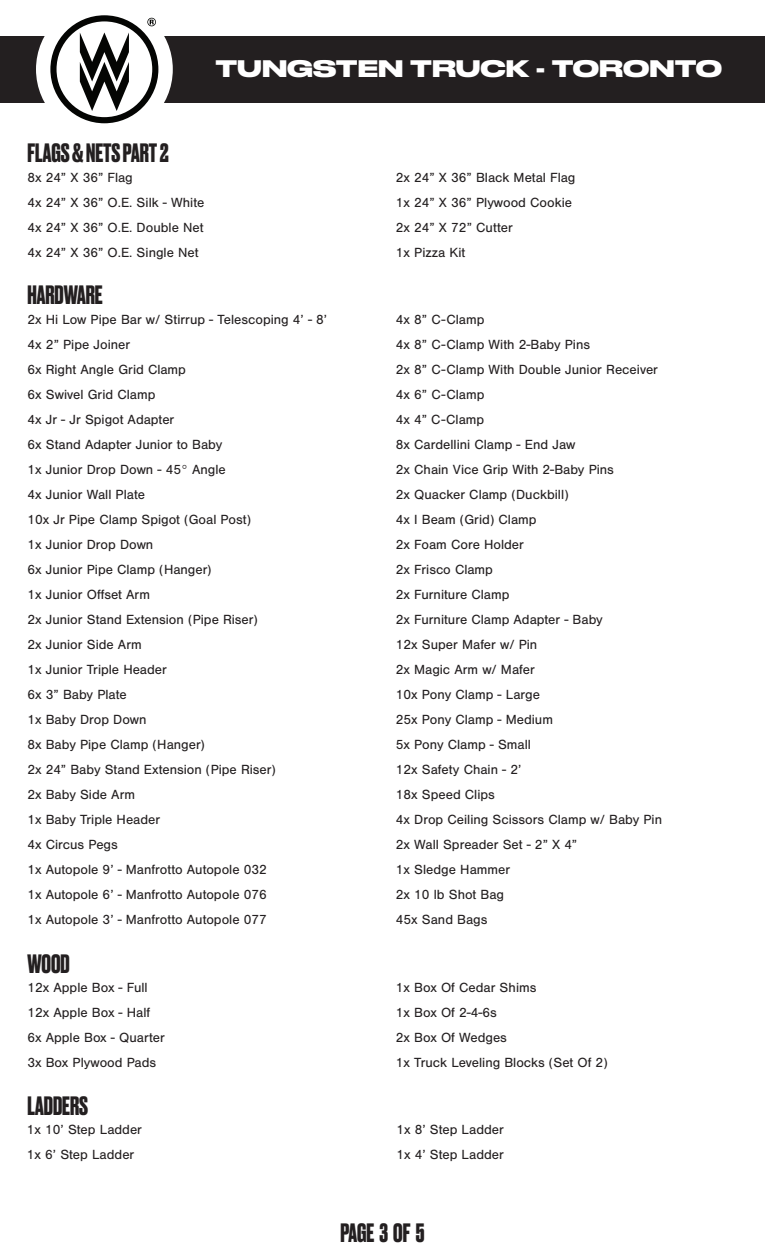
<style>
.page{position:relative;width:765px;height:1260px;background:#fff}
.page>*{position:absolute;margin:0;border:0;box-sizing:border-box;transform-origin:0 0}
.t1{font:700 25px "Druk";color:#231f20}
.t2{font:700 22.5px "Druk Wide";color:#fff}
.t3{font:13.75px "Nimbus San";color:#231f20}
</style>
<div class="page">
<div style="left:0;top:36px;width:765px;height:67px;background:#231f20"></div>
<div style="left:36px;top:1px;width:137px;height:137px;background:#fff;border-radius:50%"></div>
<svg style="left:50px;top:15px;width:108px;height:108px"></svg>
<p class="t2" style="left:215px;top:50px;width:508px">TUNGSTEN TRUCK - TORONTO</p>
<p class="t1" style="left:27px;top:136px;width:143px">FLAGS &amp; NETS PART 2</p>
<p class="t3" style="left:27px;top:170px;width:107px">8x 24” X 36” Flag</p>
<p class="t3" style="left:27px;top:195px;width:178px">4x 24” X 36” O.E. Silk - White</p>
<p class="t3" style="left:27px;top:220px;width:178px">4x 24” X 36” O.E. Double Net</p>
<p class="t3" style="left:27px;top:245px;width:173px">4x 24” X 36” O.E. Single Net</p>
<p class="t1" style="left:27px;top:278px;width:77px">HARDWARE</p>
<p class="t3" style="left:396px;top:170px;width:181px">2x 24” X 36” Black Metal Flag</p>
<p class="t3" style="left:396px;top:195px;width:178px">1x 24” X 36” Plywood Cookie</p>
<p class="t3" style="left:396px;top:220px;width:118px">2x 24” X 72” Cutter</p>
<p class="t3" style="left:396px;top:245px;width:71px">1x Pizza Kit</p>
<p class="t3" style="left:27px;top:312px;width:301px">2x Hi Low Pipe Bar w/ Stirrup - Telescoping 4’ - 8’</p>
<p class="t3" style="left:27px;top:337px;width:104px">4x 2” Pipe Joiner</p>
<p class="t3" style="left:27px;top:362px;width:160px">6x Right Angle Grid Clamp</p>
<p class="t3" style="left:27px;top:387px;width:129px">6x Swivel Grid Clamp</p>
<p class="t3" style="left:27px;top:412px;width:148px">4x Jr - Jr Spigot Adapter</p>
<p class="t3" style="left:27px;top:437px;width:196px">6x Stand Adapter Junior to Baby</p>
<p class="t3" style="left:27px;top:462px;width:200px">1x Junior Drop Down - 45° Angle</p>
<p class="t3" style="left:27px;top:487px;width:119px">4x Junior Wall Plate</p>
<p class="t3" style="left:27px;top:512px;width:225px">10x Jr Pipe Clamp Spigot (Goal Post)</p>
<p class="t3" style="left:27px;top:537px;width:127px">1x Junior Drop Down</p>
<p class="t3" style="left:27px;top:562px;width:186px">6x Junior Pipe Clamp (Hanger)</p>
<p class="t3" style="left:27px;top:587px;width:124px">1x Junior Offset Arm</p>
<p class="t3" style="left:27px;top:612px;width:232px">2x Junior Stand Extension (Pipe Riser)</p>
<p class="t3" style="left:27px;top:637px;width:116px">2x Junior Side Arm</p>
<p class="t3" style="left:27px;top:662px;width:141px">1x Junior Triple Header</p>
<p class="t3" style="left:27px;top:687px;width:101px">6x 3” Baby Plate</p>
<p class="t3" style="left:27px;top:712px;width:121px">1x Baby Drop Down</p>
<p class="t3" style="left:27px;top:737px;width:179px">8x Baby Pipe Clamp (Hanger)</p>
<p class="t3" style="left:27px;top:762px;width:250px">2x 24” Baby Stand Extension (Pipe Riser)</p>
<p class="t3" style="left:27px;top:787px;width:109px">2x Baby Side Arm</p>
<p class="t3" style="left:27px;top:812px;width:134px">1x Baby Triple Header</p>
<p class="t3" style="left:27px;top:837px;width:92px">4x Circus Pegs</p>
<p class="t3" style="left:27px;top:862px;width:241px">1x Autopole 9’ - Manfrotto Autopole 032</p>
<p class="t3" style="left:27px;top:887px;width:241px">1x Autopole 6’ - Manfrotto Autopole 076</p>
<p class="t3" style="left:27px;top:912px;width:241px">1x Autopole 3’ - Manfrotto Autopole 077</p>
<p class="t1" style="left:27px;top:946px;width:44px">WOOD</p>
<p class="t3" style="left:27px;top:980px;width:122px">12x Apple Box - Full</p>
<p class="t3" style="left:27px;top:1005px;width:124px">12x Apple Box - Half</p>
<p class="t3" style="left:27px;top:1030px;width:139px">6x Apple Box - Quarter</p>
<p class="t3" style="left:27px;top:1055px;width:130px">3x Box Plywood Pads</p>
<p class="t1" style="left:27px;top:1088px;width:62px">LADDERS</p>
<p class="t3" style="left:27px;top:1122px;width:117px">1x 10’ Step Ladder</p>
<p class="t3" style="left:27px;top:1147px;width:109px">1x 6’ Step Ladder</p>
<p class="t3" style="left:396px;top:312px;width:90px">4x 8” C-Clamp</p>
<p class="t3" style="left:396px;top:337px;width:196px">4x 8” C-Clamp With 2-Baby Pins</p>
<p class="t3" style="left:396px;top:362px;width:264px">2x 8” C-Clamp With Double Junior Receiver</p>
<p class="t3" style="left:396px;top:387px;width:90px">4x 6” C-Clamp</p>
<p class="t3" style="left:396px;top:412px;width:90px">4x 4” C-Clamp</p>
<p class="t3" style="left:396px;top:437px;width:181px">8x Cardellini Clamp - End Jaw</p>
<p class="t3" style="left:396px;top:462px;width:220px">2x Chain Vice Grip With 2-Baby Pins</p>
<p class="t3" style="left:396px;top:487px;width:174px">2x Quacker Clamp (Duckbill)</p>
<p class="t3" style="left:396px;top:512px;width:142px">4x I Beam (Grid) Clamp</p>
<p class="t3" style="left:396px;top:537px;width:130px">2x Foam Core Holder</p>
<p class="t3" style="left:396px;top:562px;width:99px">2x Frisco Clamp</p>
<p class="t3" style="left:396px;top:587px;width:115px">2x Furniture Clamp</p>
<p class="t3" style="left:396px;top:612px;width:208px">2x Furniture Clamp Adapter - Baby</p>
<p class="t3" style="left:396px;top:637px;width:143px">12x Super Mafer w/ Pin</p>
<p class="t3" style="left:396px;top:662px;width:140px">2x Magic Arm w/ Mafer</p>
<p class="t3" style="left:396px;top:687px;width:146px">10x Pony Clamp - Large</p>
<p class="t3" style="left:396px;top:712px;width:159px">25x Pony Clamp - Medium</p>
<p class="t3" style="left:396px;top:737px;width:137px">5x Pony Clamp - Small</p>
<p class="t3" style="left:396px;top:762px;width:127px">12x Safety Chain - 2’</p>
<p class="t3" style="left:396px;top:787px;width:101px">18x Speed Clips</p>
<p class="t3" style="left:396px;top:812px;width:268px">4x Drop Ceiling Scissors Clamp w/ Baby Pin</p>
<p class="t3" style="left:396px;top:837px;width:183px">2x Wall Spreader Set - 2” X 4”</p>
<p class="t3" style="left:396px;top:862px;width:116px">1x Sledge Hammer</p>
<p class="t3" style="left:396px;top:887px;width:110px">2x 10 lb Shot Bag</p>
<p class="t3" style="left:396px;top:912px;width:93px">45x Sand Bags</p>
<p class="t3" style="left:396px;top:980px;width:142px">1x Box Of Cedar Shims</p>
<p class="t3" style="left:396px;top:1005px;width:103px">1x Box Of 2-4-6s</p>
<p class="t3" style="left:396px;top:1030px;width:113px">2x Box Of Wedges</p>
<p class="t3" style="left:396px;top:1055px;width:213px">1x Truck Leveling Blocks (Set Of 2)</p>
<p class="t3" style="left:396px;top:1122px;width:109px">1x 8’ Step Ladder</p>
<p class="t3" style="left:396px;top:1147px;width:109px">1x 4’ Step Ladder</p>
<p class="t1" style="left:341px;top:1216px;width:85px">PAGE 3 OF 5</p>
</div>
